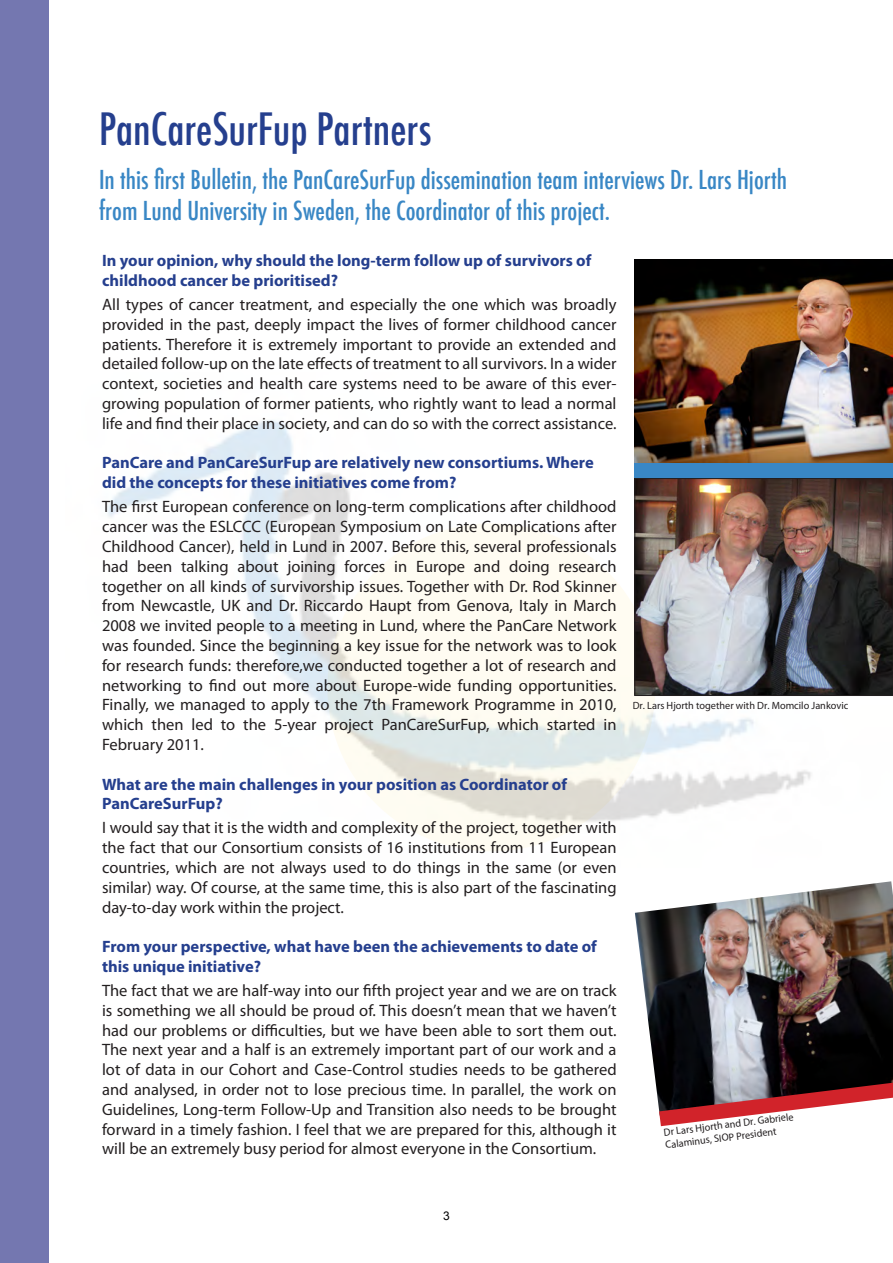
<style>
.page{position:relative;width:893px;height:1263px;background:#fff}
.page>*{position:absolute;margin:0;border:0;box-sizing:border-box;transform-origin:0 0}
.t1{font:500 condensed 43.5px "Futura";color:#253f8e}
.t2{font:500 condensed 25.5px/30.6px "Futura";color:#3987c5}
.t3{font:16.5px/19.8px "Myriad Pro";color:#231f20;text-align:justify}
.t4{font:700 16.5px/19.8px "Myriad Pro";color:#253f8e}
.t5{font:12px "Arial";color:#000}
.t6{font:10.5px/12.6px "Myriad Pro";color:#231f20}
</style>
<div class="page">
<img style="left:107px;top:372px;width:704px;height:479px">
<div style="left:0;top:0;width:48px;height:1263px;background:#7477b0"></div>
<img style="left:635px;top:259px;width:258px;height:204px">
<img style="left:637px;top:480px;width:254px;height:214px">
<div style="left:635px;top:478px;width:258px;height:218px;border:1px solid #231f20"></div>
<img style="left:635px;top:881px;width:258px;height:228px">
<div style="left:635px;top:463px;width:258px;height:15px;background:#3987c5"></div>
<svg style="left:659px;top:1083px;width:234px;height:43px"></svg>
<p class="t1" style="left:99px;top:101px;width:334px">PanCareSurFup Partners</p>
<p class="t2" style="left:99px;top:165px;width:690px">In this first Bulletin, the PanCareSurFup dissemination team interviews Dr. Lars Hjorth from Lund University in Sweden, the Coordinator of this project.</p>
<p class="t4" style="left:102px;top:250px;width:491px">In your opinion, why should the long-term follow up of survivors of childhood cancer be prioritised?</p>
<p class="t3" style="left:102px;top:294px;width:516px">All types of cancer treatment, and especially the one which was broadly provided in the past, deeply impact the lives of former childhood cancer patients. Therefore it is extremely important to provide an extended and detailed follow-up on the late effects of treatment to all survivors. In a wider context, societies and health care systems need to be aware of this ever&shy;growing population of former patients, who rightly want to lead a normal life and find their place in society, and can do so with the correct assistance.</p>
<p class="t4" style="left:102px;top:452px;width:493px">PanCare and PanCareSurFup are relatively new consortiums. Where did the concepts for these initiatives come from?</p>
<p class="t3" style="left:102px;top:497px;width:516px">The first European conference on long-term complications after childhood cancer was the ESLCCC (European Symposium on Late Complications after Childhood Cancer), held in Lund in 2007. Before this, several professionals had been talking about joining forces in Europe and doing research together on all kinds of survivorship issues. Together with Dr. Rod Skinner from Newcastle, UK and Dr. Riccardo Haupt from Genova, Italy in March 2008 we invited people to a meeting in Lund, where the PanCare Network was founded. Since the beginning a key issue for the network was to look for research funds: therefore,we conducted together a lot of research and networking to find out more about Europe-wide funding opportunities.<br>Finally, we managed to apply to the 7th Framework Programme in 2010, which then led to the 5-year project PanCareSurFup, which started in February 2011.</p>
<p class="t4" style="left:102px;top:773px;width:467px">What are the main challenges in your position as Coordinator of<br>PanCareSurFup?</p>
<p class="t3" style="left:102px;top:818px;width:516px">I would say that it is the width and complexity of the project, together with the fact that our Consortium consists of 16 institutions from 11 European countries, which are not always used to do things in the same (or even similar) way. Of course, at the same time, this is also part of the fascinating day-to-day work within the project.</p>
<p class="t4" style="left:102px;top:936px;width:496px">From your perspective, what have been the achievements to date of this unique initiative?</p>
<p class="t3" style="left:102px;top:980px;width:516px">The fact that we are half-way into our fifth project year and we are on track is something we all should be proud of. This doesn’t mean that we haven’t had our problems or difficulties, but we have been able to sort them out.<br>The next year and a half is an extremely important part of our work and a lot of data in our Cohort and Case-Control studies needs to be gathered and analysed, in order not to lose precious time. In parallel, the work on Guidelines, Long-term Follow-Up and Transition also needs to be brought forward in a timely fashion. I feel that we are prepared for this, although it will be an extremely busy period for almost everyone in the Consortium.</p>
<p class="t6" style="left:633px;top:699px;width:217px">Dr. Lars Hjorth together with Dr. Momcilo Jankovic</p>
<p class="t6" style="left:663px;top:1126px;width:132px;rotate:-7deg">Dr Lars Hjorth and Dr. Gabriele<br>Calaminus, SIOP President</p>
<p class="t5" style="left:443px;top:1207px;width:8px">3</p>
</div>
